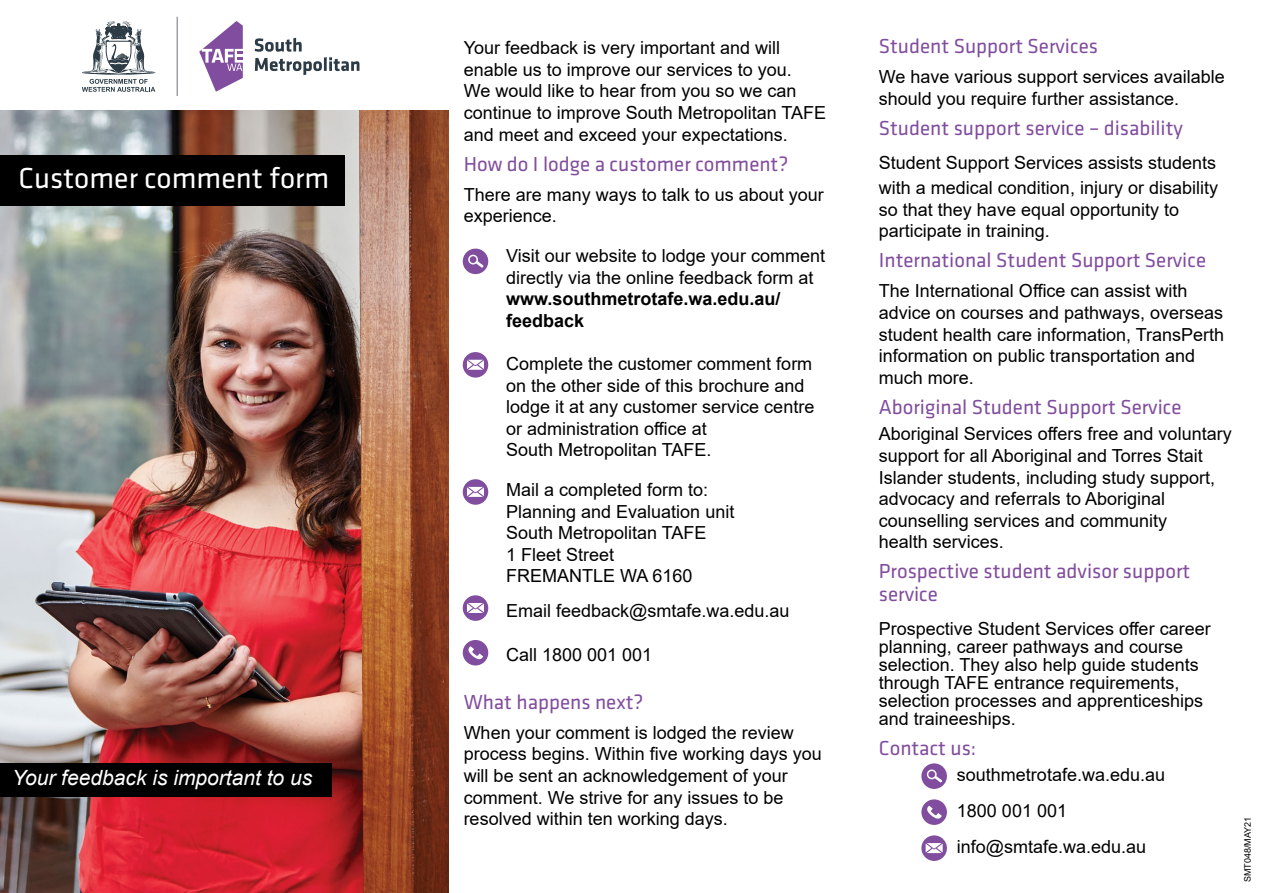
<style>
.page{position:relative;width:1263px;height:893px;background:#fff}
.page>*{position:absolute;margin:0;border:0;box-sizing:border-box;transform-origin:0 0}
.t1{font:30px "Klavika";color:#fff}
.header_2{font:21px/22.5px "Klavika";color:#814d9e}
.Header_1{font:21px "Klavika";color:#814d9e}
.Title_description{font:italic 21px "Arial";color:#fff}
.Body{font:18px/21.6px "Arial";color:#000}
.Body_-_Indented{font:18px/21.6px "Arial";color:#000}
.t2{font:9px "Arial";color:#000}
.s1{font-weight:700}
</style>
<div class="page">
<img style="left:0;top:111px;width:448px;height:782px">
<div style="left:0;top:155px;width:345px;height:50px;background:#000"></div>
<div style="left:0;top:764px;width:331px;height:33px;background:#000"></div>
<svg style="left:82px;top:21px;width:73px;height:71px"></svg>
<hr style="left:177px;top:17px;width:1px;height:79px;background:#6d727b">
<svg style="left:199px;top:21px;width:44px;height:71px"></svg>
<svg style="left:255px;top:38px;width:47px;height:14px"></svg>
<svg style="left:255px;top:58px;width:67px;height:17px"></svg>
<hr style="left:324px;top:57px;width:3px;height:14px;background:#2c3b45">
<svg style="left:329px;top:57px;width:30px;height:14px"></svg>
<svg style="left:921px;top:763px;width:26px;height:26px"></svg>
<svg style="left:921px;top:799px;width:26px;height:26px"></svg>
<svg style="left:921px;top:835px;width:26px;height:26px"></svg>
<svg style="left:463px;top:352px;width:25px;height:26px"></svg>
<svg style="left:463px;top:479px;width:25px;height:26px"></svg>
<svg style="left:463px;top:249px;width:25px;height:25px"></svg>
<svg style="left:463px;top:640px;width:25px;height:25px"></svg>
<svg style="left:463px;top:595px;width:25px;height:26px"></svg>
<p class="t1" style="left:19px;top:163px;width:312px">Customer comment form</p>
<p class="Title_description" style="left:12px;top:764px;width:301px">Your feedback is important to us</p>
<p class="Body" style="left:464px;top:37px;width:364px">Your feedback is very important and will enable us to improve our services to you.<br>We would like to hear from you so we can continue to improve South Metropolitan TAFE and meet and exceed your expectations.</p>
<p class="Header_1" style="left:464px;top:153px;width:326px">How do I lodge a customer comment?</p>
<p class="Body" style="left:464px;top:183px;width:362px">There are many ways to talk to us about your experience.</p>
<p class="Body_-_Indented" style="left:506px;top:245px;width:320px">Visit our website to lodge your comment directly via the online feedback form at <span class="s1">www.southmetrotafe.wa.edu.au/ feedback</span></p>
<p class="Body_-_Indented" style="left:506px;top:353px;width:310px">Complete the customer comment form on the other side of this brochure and lodge it at any customer service centre or administration office at<br>South Metropolitan TAFE.</p>
<p class="Body_-_Indented" style="left:506px;top:479px;width:204px">Mail a completed form to:</p>
<p class="Body_-_Indented" style="left:506px;top:500px;width:230px">Planning and Evaluation unit</p>
<p class="Body_-_Indented" style="left:506px;top:522px;width:202px">South Metropolitan TAFE</p>
<p class="Body_-_Indented" style="left:506px;top:543px;width:110px">1 Fleet Street</p>
<p class="Body_-_Indented" style="left:506px;top:565px;width:188px">FREMANTLE WA 6160</p>
<p class="Body_-_Indented" style="left:506px;top:600px;width:285px">Email feedback@smtafe.wa.edu.au</p>
<p class="Body_-_Indented" style="left:506px;top:643px;width:148px">Call 1800 001 001</p>
<p class="header_2" style="left:464px;top:691px;width:181px">What happens next?</p>
<p class="Body" style="left:464px;top:721px;width:360px">When your comment is lodged the review process begins. Within five working days you will be sent an acknowledgement of your comment. We strive for any issues to be resolved within ten working days.</p>
<p class="Header_1" style="left:879px;top:35px;width:221px">Student Support Services</p>
<p class="Body" style="left:879px;top:66px;width:347px">We have various support services available should you require further assistance.</p>
<p class="header_2" style="left:879px;top:117px;width:305px">Student support service – disability</p>
<p class="Body" style="left:879px;top:149px;width:341px;line-height:25.5px">Student Support Services assists students with a medical condition, injury or disability</p>
<p class="Body" style="left:879px;top:199px;width:302px">so that they have equal opportunity to participate in training.</p>
<p class="header_2" style="left:879px;top:249px;width:329px">International Student Support Service</p>
<p class="Body" style="left:879px;top:280px;width:347px">The International Office can assist with advice on courses and pathways, overseas student health care information, TransPerth information on public transportation and much more.</p>
<p class="header_2" style="left:879px;top:396px;width:304px">Aboriginal Student Support Service</p>
<p class="Body" style="left:879px;top:423px;width:354px">Aboriginal Services offers free and voluntary support for all Aboriginal and Torres Stait Islander students, including study support, advocacy and referrals to Aboriginal counselling services and community<br>health services.</p>
<p class="header_2" style="left:879px;top:560px;width:313px">Prospective student advisor support service</p>
<p class="Body" style="left:879px;top:619px;width:333px;line-height:18px">Prospective Student Services offer career planning, career pathways and course selection. They also help guide students through TAFE entrance requirements, selection processes and apprenticeships and traineeships.</p>
<p class="header_2" style="left:879px;top:737px;width:99px">Contact us:</p>
<p class="Body_-_Indented" style="left:957px;top:764px;width:210px">southmetrotafe.wa.edu.au</p>
<p class="Body_-_Indented" style="left:957px;top:800px;width:112px">1800 001 001</p>
<p class="Body_-_Indented" style="left:957px;top:836px;width:191px">info@smtafe.wa.edu.au</p>
<p class="t2" style="left:1241px;top:882px;width:67px;rotate:-90deg">SMT048/MAY21</p>
</div>
